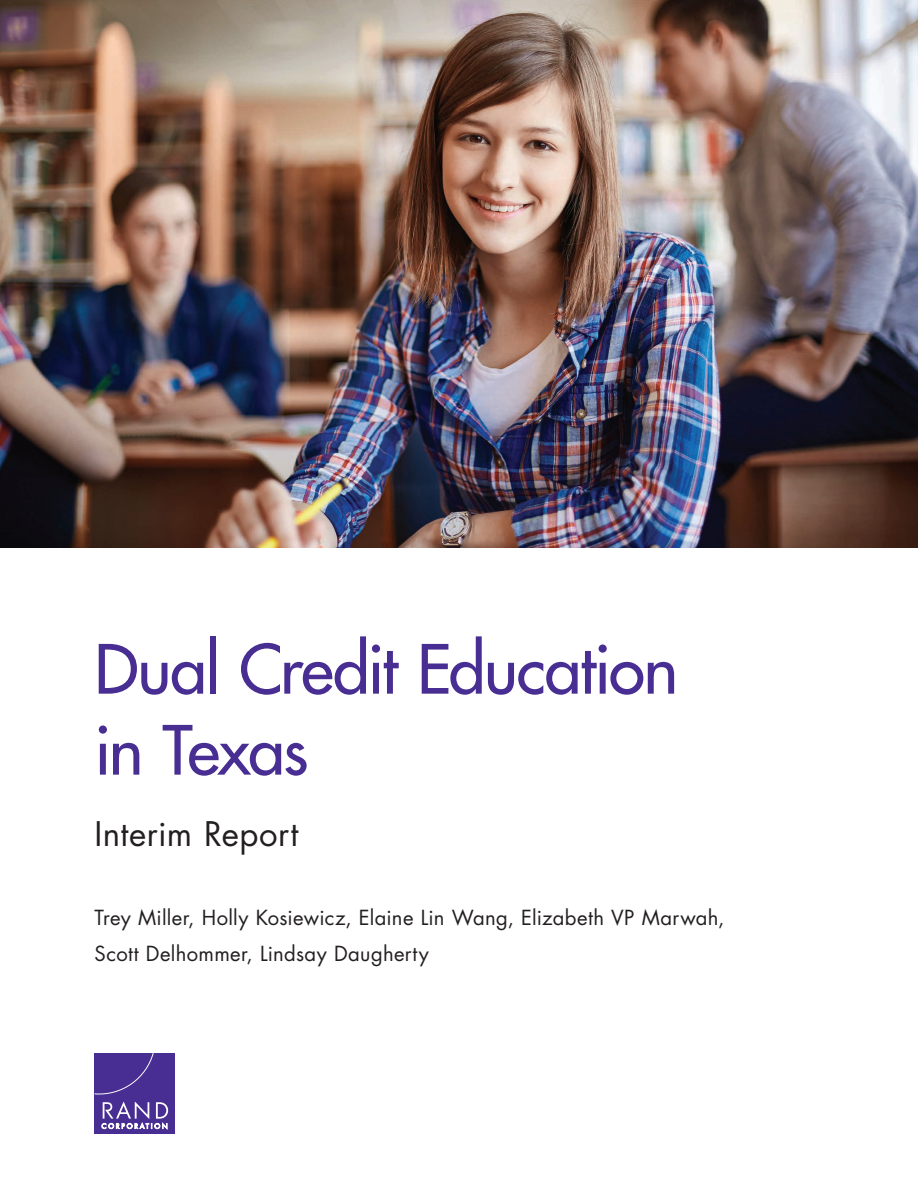
<style>
.page{position:relative;width:918px;height:1188px;background:#fff}
.page>*{position:absolute;margin:0;border:0;box-sizing:border-box;transform-origin:0 0}
.t1{font:500 66px/81px "Futura Std";letter-spacing:-.025em;color:#482e92}
.t2{font:33px "Futura Std";letter-spacing:.015em;color:#231f20}
.t3{font:20.25px/36.8px "Futura Std";letter-spacing:.015em;color:#231f20}
.t4{font:6.75px "Futura Std";letter-spacing:.27em;color:#fff}
</style>
<div class="page">
<img style="left:0;top:0;width:918px;height:548px">
<div style="left:94px;top:1053px;width:81px;height:81px;background:#482e92"></div>
<svg style="left:94px;top:1053px;width:60px;height:42px"></svg>
<svg style="left:102px;top:1102px;width:66px;height:28px"></svg>
<h1 class="t1" style="left:94px;top:629px;width:585px">Dual Credit Education in Texas</h1>
<h2 class="t2" style="left:94px;top:813px;width:206px">Interim Report</h2>
<p class="t3" style="left:94px;top:899px;width:631px">Trey Miller, Holly Kosiewicz, Elaine Lin Wang, Elizabeth VP Marwah,<br>Scott Delhommer, Lindsay Daugherty</p>
<p class="t4" style="left:102px;top:1122px;width:67px">CORPORATION</p>
</div>
